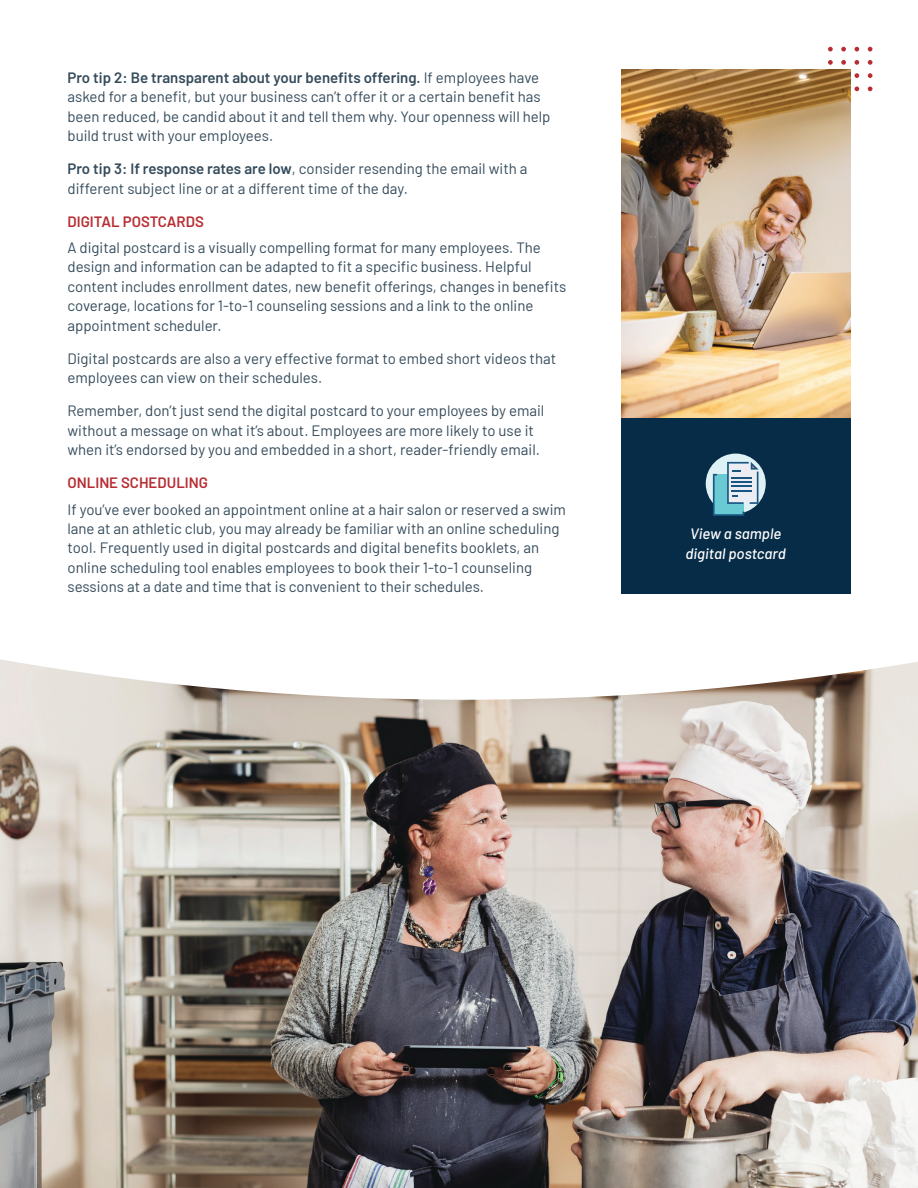
<style>
.page{position:relative;width:918px;height:1188px;background:#fff}
.page>*{position:absolute;margin:0;border:0;box-sizing:border-box;transform-origin:0 0}
.Paragraph_-_Slate_3{font:15px/19.5px "Barlow";color:#354b5b}
.H5_-_Sub-subheading_-_Coral{font:600 15px "Barlow";color:#b72d33}
.Call_Outs_-_Steel_Blue_3{font:italic 500 15px/19.5px "Barlow";color:#fff;text-align:center}
.s1{font-weight:600}
</style>
<div class="page">
<svg style="left:868px;top:87px;width:4px;height:4px"></svg>
<svg style="left:855px;top:87px;width:4px;height:4px"></svg>
<svg style="left:868px;top:47px;width:4px;height:4px"></svg>
<svg style="left:855px;top:47px;width:4px;height:4px"></svg>
<svg style="left:841px;top:47px;width:5px;height:4px"></svg>
<svg style="left:828px;top:47px;width:5px;height:4px"></svg>
<svg style="left:868px;top:60px;width:4px;height:5px"></svg>
<svg style="left:855px;top:60px;width:4px;height:5px"></svg>
<svg style="left:841px;top:60px;width:5px;height:5px"></svg>
<svg style="left:828px;top:60px;width:5px;height:5px"></svg>
<svg style="left:868px;top:73px;width:4px;height:5px"></svg>
<svg style="left:855px;top:73px;width:4px;height:5px"></svg>
<img style="left:0;top:700px;width:918px;height:488px">
<svg style="left:0;top:402px;width:918px;height:298px"></svg>
<img style="left:621px;top:69px;width:229px;height:349px">
<div style="left:621px;top:418px;width:229px;height:176px;background:#072c48"></div>
<div style="left:706px;top:454px;width:60px;height:60px;background:#def1f4;border-radius:50%"></div>
<svg style="left:713px;top:462px;width:46px;height:54px"></svg>
<p class="Paragraph_-_Slate_3" style="left:67px;top:66px;width:485px"><span class="s1">Pro tip 2: Be transparent about your benefits offering.</span> If employees have asked for a benefit, but your business can’t offer it or a certain benefit has been reduced, be candid about it and tell them why. Your openness will help build trust with your employees.</p>
<p class="Paragraph_-_Slate_3" style="left:67px;top:158px;width:462px"><span class="s1">Pro tip 3: If response rates are low</span>, consider resending the email with a different subject line or at a different time of the day.</p>
<h4 class="H5_-_Sub-subheading_-_Coral" style="left:67px;top:210px;width:138px">DIGITAL POSTCARDS</h4>
<p class="Paragraph_-_Slate_3" style="left:67px;top:236px;width:500px">A digital postcard is a visually compelling format for many employees. The design and information can be adapted to fit a specific business. Helpful content includes enrollment dates, new benefit offerings, changes in benefits coverage, locations for 1-to-1 counseling sessions and a link to the online appointment scheduler.</p>
<p class="Paragraph_-_Slate_3" style="left:67px;top:347px;width:490px">Digital postcards are also a very effective format to embed short videos that employees can view on their schedules.</p>
<p class="Paragraph_-_Slate_3" style="left:67px;top:400px;width:478px">Remember, don’t just send the digital postcard to your employees by email without a message on what it’s about. Employees are more likely to use it when it’s endorsed by you and embedded in a short, reader-friendly email.</p>
<h4 class="H5_-_Sub-subheading_-_Coral" style="left:67px;top:472px;width:142px">ONLINE SCHEDULING</h4>
<p class="Paragraph_-_Slate_3" style="left:67px;top:498px;width:500px">If you’ve ever booked an appointment online at a hair salon or reserved a swim lane at an athletic club, you may already be familiar with an online scheduling tool. Frequently used in digital postcards and digital benefits booklets, an online scheduling tool enables employees to book their 1-to-1 counseling sessions at a date and time that is convenient to their schedules.</p>
<p class="Call_Outs_-_Steel_Blue_3" style="left:686px;top:523px;width:102px">View a sample digital postcard</p>
</div>
